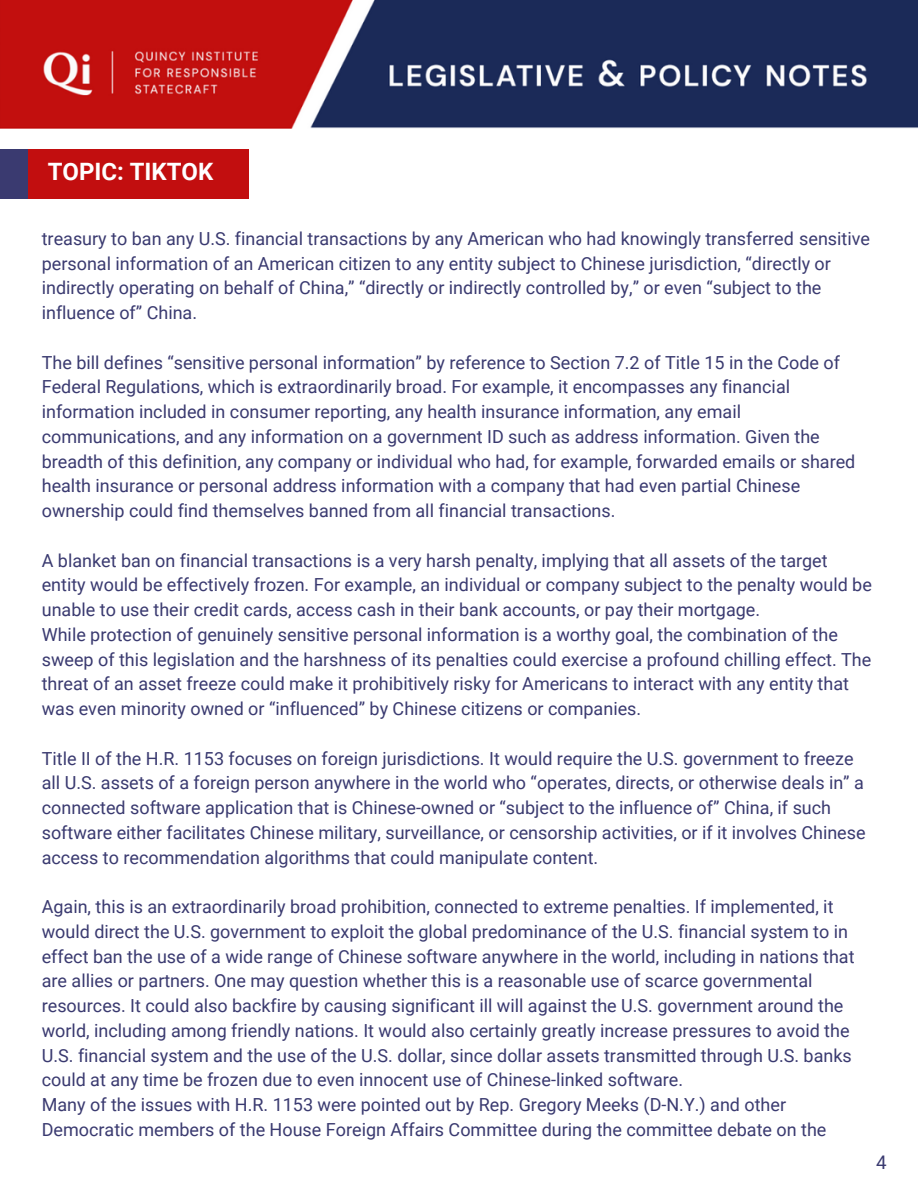
<style>
.page{position:relative;width:918px;height:1188px;background:#fff}
.page>*{position:absolute;margin:0;border:0;box-sizing:border-box;transform-origin:0 0}
.t1{font:700 24px "Roboto";color:#fff}
.t2{font:18.75px "Roboto";color:#3a3a70}
.t3{font:18px/24.8px "Roboto";color:#3a3a70}
</style>
<div class="page">
<img style="left:0;top:0;width:918px;height:128px">
<div style="left:0;top:149px;width:56px;height:49px;background:#3a3a70"></div>
<div style="left:28px;top:149px;width:221px;height:49px;background:#c20e0f"></div>
<p class="t1" style="left:48px;top:158px;width:167px">TOPIC: TIKTOK</p>
<p class="t3" style="left:42px;top:226px;width:830px">treasury to ban any U.S. financial transactions by any American who had knowingly transferred sensitive personal information of an American citizen to any entity subject to Chinese jurisdiction, “directly or indirectly operating on behalf of China,” “directly or indirectly controlled by,” or even “subject to the influence of” China.</p>
<p class="t3" style="left:42px;top:350px;width:815px">The bill defines “sensitive personal information” by reference to Section 7.2 of Title 15 in the Code of Federal Regulations, which is extraordinarily broad. For example, it encompasses any financial information included in consumer reporting, any health insurance information, any email communications, and any information on a government ID such as address information. Given the breadth of this definition, any company or individual who had, for example, forwarded emails or shared health insurance or personal address information with a company that had even partial Chinese ownership could find themselves banned from all financial transactions.</p>
<p class="t3" style="left:42px;top:548px;width:832px">A blanket ban on financial transactions is a very harsh penalty, implying that all assets of the target entity would be effectively frozen. For example, an individual or company subject to the penalty would be unable to use their credit cards, access cash in their bank accounts, or pay their mortgage.</p>
<p class="t3" style="left:42px;top:622px;width:831px">While protection of genuinely sensitive personal information is a worthy goal, the combination of the sweep of this legislation and the harshness of its penalties could exercise a profound chilling effect. The threat of an asset freeze could make it prohibitively risky for Americans to interact with any entity that was even minority owned or “influenced” by Chinese citizens or companies.</p>
<p class="t3" style="left:42px;top:746px;width:825px">Title II of the H.R. 1153 focuses on foreign jurisdictions. It would require the U.S. government to freeze all U.S. assets of a foreign person anywhere in the world who “operates, directs, or otherwise deals in” a connected software application that is Chinese-owned or “subject to the influence of” China, if such software either facilitates Chinese military, surveillance, or censorship activities, or if it involves Chinese access to recommendation algorithms that could manipulate content.</p>
<p class="t3" style="left:42px;top:895px;width:814px">Again, this is an extraordinarily broad prohibition, connected to extreme penalties. If implemented, it would direct the U.S. government to exploit the global predominance of the U.S. financial system to in effect ban the use of a wide range of Chinese software anywhere in the world, including in nations that are allies or partners. One may question whether this is a reasonable use of scarce governmental resources. It could also backfire by causing significant ill will against the U.S. government around the world, including among friendly nations. It would also certainly greatly increase pressures to avoid the U.S. financial system and the use of the U.S. dollar, since dollar assets transmitted through U.S. banks could at any time be frozen due to even innocent use of Chinese-linked software.</p>
<p class="t3" style="left:42px;top:1093px;width:786px">Many of the issues with H.R. 1153 were pointed out by Rep. Gregory Meeks (D-N.Y.) and other<br>Democratic members of the House Foreign Affairs Committee during the committee debate on the</p>
<p class="t2" style="left:876px;top:1152px;width:12px">4</p>
</div>
